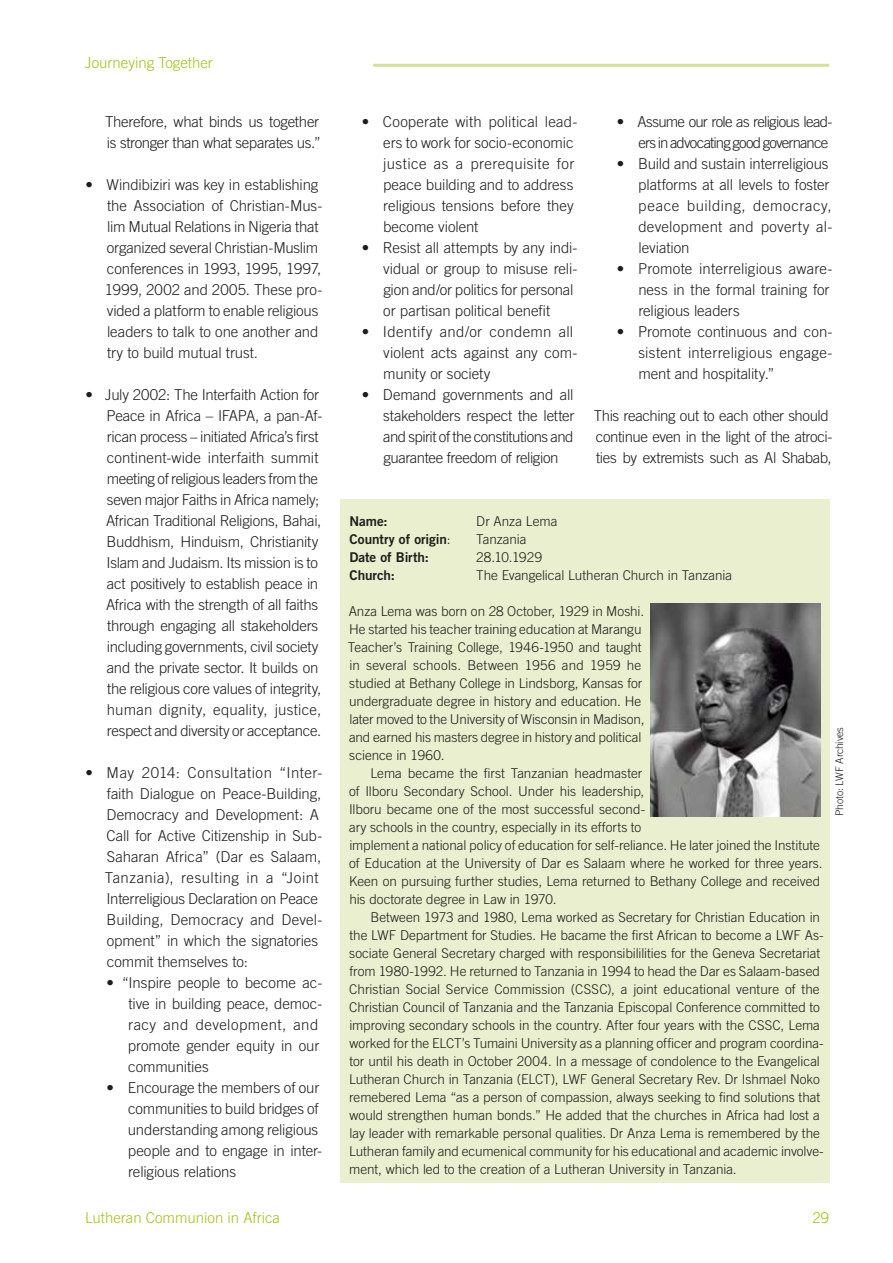
<style>
.page{position:relative;width:893px;height:1263px;background:#fff}
.page>*{position:absolute;margin:0;border:0;box-sizing:border-box;transform-origin:0 0}
.t1{font:300 15px/21px "Trade Gothic LT Std";letter-spacing:-.01em;color:#1d1d1b}
.t2{font:300 15px/21px "Trade Gothic LT Std";letter-spacing:-.03em;color:#1d1d1b}
.t3{font:300 15px/21px "Trade Gothic LT Std";letter-spacing:.01em;color:#1d1d1b}
.t4{font:300 15px/21px "Trade Gothic LT Std";letter-spacing:-.05em;color:#1d1d1b;text-align:right}
.t5{font:300 15px "Trade Gothic LT Std";color:#a5c018}
.t6{font:300 13.5px/18px "Trade Gothic LT Std";color:#1d1d1b}
.t7{font:13.5px "Trade Gothic LT Std Bd 2";color:#1d1d1b}
.t8{font:300 10.5px "Trade Gothic LT Std";letter-spacing:-.015em;color:#1d1d1b}
.s1{font-family:"Trade Gothic LT Std";font-weight:300}
</style>
<div class="page">
<hr style="left:373px;top:64px;width:456px;height:3px;background:#d5df9a">
<div style="left:340px;top:499px;width:489px;height:683px;background:#eaefcf"></div>
<img style="left:651px;top:604px;width:170px;height:213px">
<p class="t5" style="left:85px;top:54px;width:129px">Journeying Together</p>
<p class="t1" style="left:105px;top:111px;width:217px">Therefore, what binds us together is stronger than what separates us.”</p>
<p class="t1" style="left:105px;top:174px;width:219px;text-indent:-19px">• Windibiziri was key in establishing the Association of Christian-Mus&shy;lim Mutual Relations in Nigeria that organized several Christian-Muslim conferences in 1993, 1995, 1997, 1999, 2002 and 2005. These pro&shy;vided a platform to enable religious leaders to talk to one another and try to build mutual trust.</p>
<p class="t1" style="left:106px;top:384px;width:218px;text-indent:-21px">• July 2002: The Interfaith Action for Peace in Africa – IFAPA, a pan-Af&shy;rican process – initiated Africa’s first continent-wide interfaith summit meeting of religious leaders from the seven major Faiths in Africa namely; African Traditional Religions, Bahai, Buddhism, Hinduism, Christianity Islam and Judaism. Its mission is to act positively to establish peace in Africa with the strength of all faiths through engaging all stakeholders including governments, civil society and the private sector. It builds on the religious core values of integrity, human dignity, equality, justice, respect and diversity or acceptance.</p>
<p class="t1" style="left:105px;top:762px;width:219px;text-indent:-20px">• May 2014: Consultation “Inter&shy;faith Dialogue on Peace-Building,<br>Democracy and Development: A<br>Call for Active Citizenship in Sub-<br>Saharan Africa” (Dar es Salaam,<br>Tanzania), resulting in a “Joint<br>Interreligious Declaration on Peace<br>Building, Democracy and Devel&shy;opment” in which the signatories commit themselves to:</p>
<p class="t1" style="left:128px;top:972px;width:196px;text-indent:-21px">• “Inspire people to become ac&shy;tive in building peace, democ&shy;racy and development, and promote gender equity in our communities</p>
<p class="t1" style="left:128px;top:1077px;width:196px;text-indent:-21px">• Encourage the members of our communities to build bridges of understanding among religious people and to engage in inter&shy;religious relations</p>
<p class="t1" style="left:383px;top:111px;width:196px;text-indent:-21px">• Cooperate with political lead&shy;ers to work for socio-economic justice as a prerequisite for peace building and to address religious tensions before they become violent</p>
<p class="t1" style="left:383px;top:237px;width:196px;text-indent:-21px">• Resist all attempts by any indi&shy;vidual or group to misuse reli&shy;gion and/or politics for personal or partisan political benefit</p>
<p class="t3" style="left:383px;top:321px;width:196px;text-indent:-21px">• Identify and/or condemn all violent acts against any com&shy;munity or society</p>
<p class="t1" style="left:383px;top:384px;width:193px;text-align:justify;text-indent:-22px">• Demand governments and all stakeholders respect the letter and spirit of the constitutions and guarantee freedom of religion</p>
<p class="t4" style="left:617px;top:111px;width:217px">• Assume our role as religious lead&shy;ers in advocating good governance</p>
<p class="t1" style="left:638px;top:153px;width:196px;text-indent:-21px">• Build and sustain interreligious platforms at all levels to foster peace building, democracy, development and poverty al&shy;leviation</p>
<p class="t1" style="left:638px;top:258px;width:196px;text-indent:-21px">• Promote interreligious aware&shy;ness in the formal training for religious leaders</p>
<p class="t1" style="left:638px;top:321px;width:196px;text-align:justify;text-indent:-21px">• Promote continuous and con&shy;sistent interreligious engage&shy;ment and hospitality.”</p>
<p class="t2" style="left:594px;top:405px;width:240px">This reaching out to each other should continue even in the light of the atroci&shy;ties by extremists such as Al Shabab,</p>
<p class="t7" style="left:349px;top:512px;width:40px">Name:</p>
<p class="t6" style="left:476px;top:512px;width:83px">Dr Anza Lema</p>
<p class="t7" style="left:349px;top:530px;width:103px">Country of origin<span class="s1">:</span></p>
<p class="t6" style="left:476px;top:530px;width:52px">Tanzania</p>
<p class="t7" style="left:349px;top:548px;width:81px">Date of Birth:</p>
<p class="t6" style="left:476px;top:548px;width:67px">28.10.1929</p>
<p class="t7" style="left:349px;top:566px;width:47px">Church:</p>
<p class="t6" style="left:476px;top:566px;width:257px">The Evangelical Lutheran Church in Tanzania</p>
<p class="t6" style="left:348px;top:602px;width:298px">Anza Lema was born on 28 October, 1929 in Moshi.<br>He started his teacher training education at Marangu Teacher’s Training College, 1946-1950 and taught in several schools. Between 1956 and 1959 he studied at Bethany College in Lindsborg, Kansas for undergraduate degree in history and education. He later moved to the University of Wisconsin in Madison, and earned his masters degree in history and political science in 1960.</p>
<p class="t6" style="left:349px;top:764px;width:475px;text-indent:21px">Lema became the first Tanzanian headmaster<br>of Ilboru Secondary School. Under his leadership,<br>Ilboru became one of the most successful second-<br>ary schools in the country, especially in its efforts to<br>implement a national policy of education for self-reliance. He later joined the Institute of Education at the University of Dar es Salaam where he worked for three years.<br>Keen on pursuing further studies, Lema returned to Bethany College and received his doctorate degree in Law in 1970.</p>
<p class="t6" style="left:349px;top:907px;width:476px;text-indent:21px">Between 1973 and 1980, Lema worked as Secretary for Christian Education in the LWF Department for Studies. He bacame the first African to become a LWF As&shy;sociate General Secretary charged with responsibililities for the Geneva Secretariat from 1980-1992. He returned to Tanzania in 1994 to head the Dar es Salaam-based Christian Social Service Commission (CSSC), a joint educational venture of the Christian Council of Tanzania and the Tanzania Episcopal Conference committed to improving secondary schools in the country. After four years with the CSSC, Lema worked for the ELCT’s Tumaini University as a planning officer and program coordina&shy;tor until his death in October 2004. In a message of condolence to the Evangelical Lutheran Church in Tanzania (ELCT), LWF General Secretary Rev. Dr Ishmael Noko remebered Lema “as a person of compassion, always seeking to find solutions that would strengthen human bonds.” He added that the churches in Africa had lost a lay leader with remarkable personal qualities. Dr Anza Lema is remembered by the Lutheran family and ecumenical community for his educational and academic involve&shy;ment, which led to the creation of a Lutheran University in Tanzania.</p>
<p class="t8" style="left:833px;top:816px;width:90px;rotate:-90deg">Photo: LWF Archives</p>
<p class="t5" style="left:85px;top:1208px;width:197px">Lutheran Communion in Africa</p>
<p class="t5" style="left:812px;top:1208px;width:18px">29</p>
</div>
